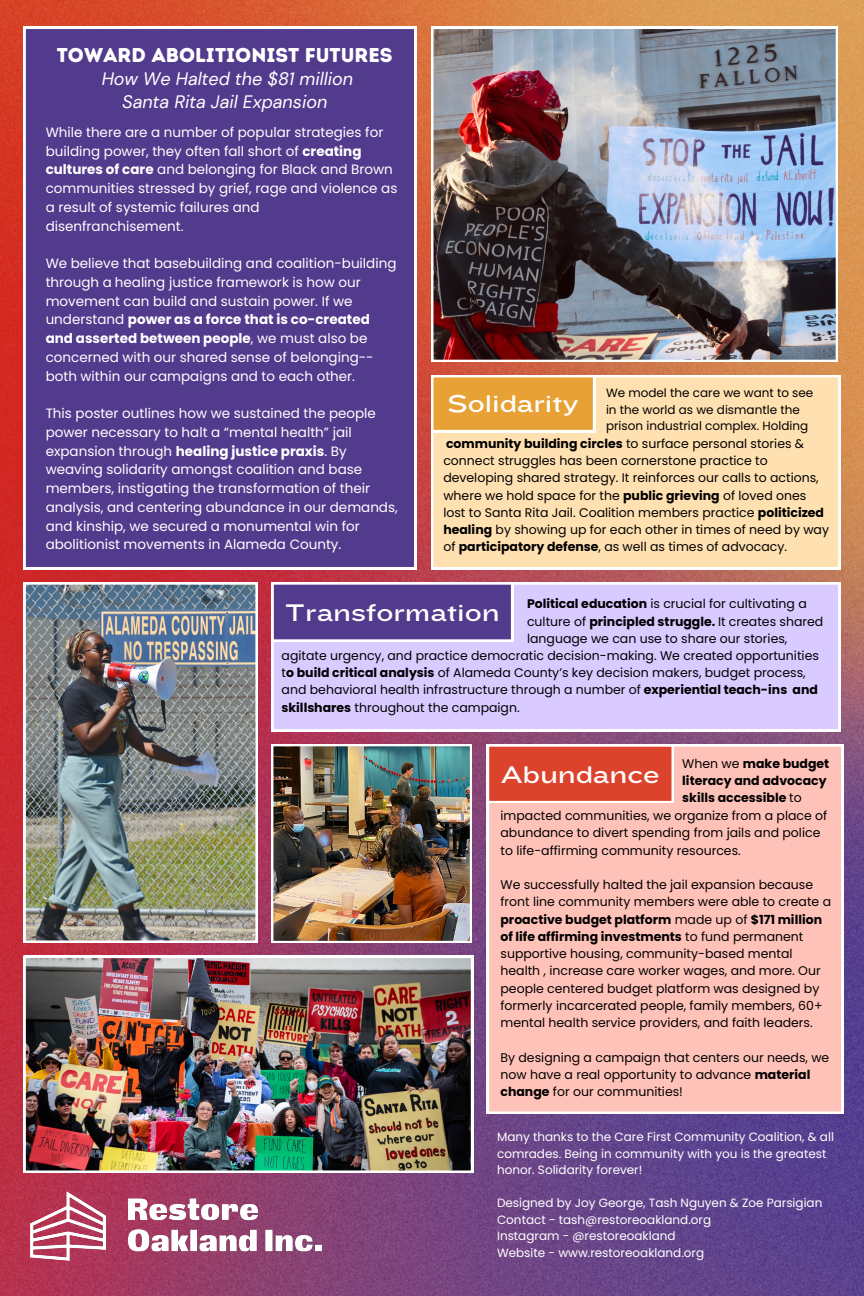
<style>
.page{position:relative;width:864px;height:1296px;background:#fff}
.page>*{position:absolute;margin:0;border:0;box-sizing:border-box;transform-origin:0 0}
.t1{font:25px "Knockout 34";color:#fff}
.t2{font:20px "Intro Rust Base";color:#fff}
.t3{font:italic 18px/22.9px "DM Sans";color:#fff;text-align:center}
.t4{font:13.5px/18.8px "Poppins";color:#fff}
.t5{font:12.5px/17.2px "Poppins";color:#000}
.t6{font:700 12.5px/17.2px "Poppins";color:#000}
.t7{font:12px/16.5px "Poppins";color:#fff}
.t8{font:12px/16.5px "Poppins";color:#000}
.s1{font-weight:700}
.s2{font-weight:400}
</style>
<div class="page">
<img style="left:0;top:0;width:864px;height:1296px">
<div style="left:24px;top:27px;width:392px;height:542px;background:#523a8d"></div>
<div style="left:431px;top:375px;width:409px;height:194px;background:#ffe0b0"></div>
<svg style="left:431px;top:375px;width:164px;height:57px;background:#e9ab4a"></svg>
<div style="left:272px;top:582px;width:568px;height:149px;background:#d9caff"></div>
<svg style="left:272px;top:582px;width:241px;height:60px;background:#634e98"></svg>
<div style="left:487px;top:744px;width:356px;height:370px;background:#ffc2b9"></div>
<svg style="left:487px;top:744px;width:187px;height:59px;background:#df5642"></svg>
<img style="left:431px;top:27px;width:407px;height:335px">
<img style="left:24px;top:582px;width:234px;height:361px">
<img style="left:24px;top:956px;width:449px;height:217px">
<img style="left:272px;top:744px;width:200px;height:199px">
<img style="left:31px;top:1191px;width:291px;height:69px">
<h3 class="t2" style="left:57px;top:43px;width:337px">TOWARD ABOLITIONIST FUTURES</h3>
<h3 class="t3" style="left:102px;top:68px;width:253px">How We Halted the $81 million<br>Santa Rita Jail Expansion</h3>
<p class="t4" style="left:46px;top:123px;width:353px">While there are a number of popular strategies for building power, they often fall short of <span class="s1">creating cultures of care</span> and belonging for Black and Brown communities stressed by grief, rage and violence as a result of systemic failures and disenfranchisement.</p>
<h1 class="t4" style="left:46px;top:254px;width:352px">We believe that basebuilding and coalition-building through a healing justice framework is how our movement can build and sustain power. If we understand <span class="s1">power as a force that is co-created and asserted between people</span>, we must also be concerned with our shared sense of belonging-- both within our campaigns and to each other.</h1>
<h3 class="t4" style="left:46px;top:404px;width:354px">This poster outlines how we sustained the people power necessary to halt a “mental health” jail expansion through <span class="s1">healing justice praxis</span>. By weaving solidarity amongst coalition and base members, instigating the transformation of their analysis, and centering abundance in our demands, and kinship, we secured a monumental win for abolitionist movements in Alameda County.</h3>
<h3 class="t1" style="left:448px;top:388px;width:133px">Solidarity</h3>
<h3 class="t8" style="left:606px;top:385px;width:209px">We model the care we want to see in the world as we dismantle the prison industrial complex. Holding</h3>
<p class="t5" style="left:443px;top:435px;width:387px"><span class="s1">community building circles</span> to surface personal stories &amp; connect struggles has been cornerstone practice to developing shared strategy. It reinforces our calls to actions, where we hold space for the <span class="s1">public grieving</span> of loved ones lost to Santa Rita Jail. Coalition members practice <span class="s1">politicized healing</span> by showing up for each other in times of need by way of <span class="s1">participatory defense</span>, as well as times of advocacy.</p>
<h3 class="t1" style="left:285px;top:597px;width:217px">Transformation</h3>
<p class="t5" style="left:527px;top:595px;width:298px"><span class="s1">Political education</span> is crucial for cultivating a culture of <span class="s1">principled struggle.</span> It creates shared language we can use to share our stories,</p>
<p class="t5" style="left:282px;top:647px;width:539px">agitate urgency, and practice democratic decision-making. We created opportunities t<span class="s1">o build critical analysis</span> of Alameda County’s key decision makers, budget process, and behavioral health infrastructure through a number of <span class="s1">experiential teach-ins and skillshares</span> throughout the campaign.</p>
<h3 class="t1" style="left:501px;top:759px;width:160px">Abundance</h3>
<p class="t6" style="left:682px;top:755px;width:149px"><span class="s2">When we</span> make budget literacy and advocacy skills accessible <span class="s2">to</span></p>
<p class="t5" style="left:501px;top:807px;width:328px">impacted communities, we organize from a place of abundance to divert spending from jails and police to life-affirming community resources.</p>
<p class="t5" style="left:501px;top:876px;width:332px">We successfully halted the jail expansion because front line community members were able to create a <span class="s1">proactive budget platform</span> made up of <span class="s1">$171 million of life affirming investments</span> to fund permanent supportive housing, community-based mental health , increase care worker wages, and more. Our people centered budget platform was designed by formerly incarcerated people, family members, 60+ mental health service providers, and faith leaders.</p>
<p class="t5" style="left:501px;top:1049px;width:330px">By designing a campaign that centers our needs, we now have a real opportunity to advance <span class="s1">material change</span> for our communities!</p>
<h1 class="t7" style="left:497px;top:1129px;width:338px">Many thanks to the Care First Community Coalition, &amp; all comrades. Being in community with you is the greatest honor. Solidarity forever!</h1>
<h3 class="t7" style="left:497px;top:1195px;width:327px">Designed by Joy George, Tash Nguyen &amp; Zoe Parsigian</h3>
<h3 class="t7" style="left:497px;top:1211px;width:216px">Contact - tash@restoreoakland.org</h3>
<h3 class="t7" style="left:497px;top:1228px;width:180px">Instagram - @restoreoakland</h3>
<h3 class="t7" style="left:497px;top:1244px;width:209px">Website - www.restoreoakland.org</h3>
</div>
